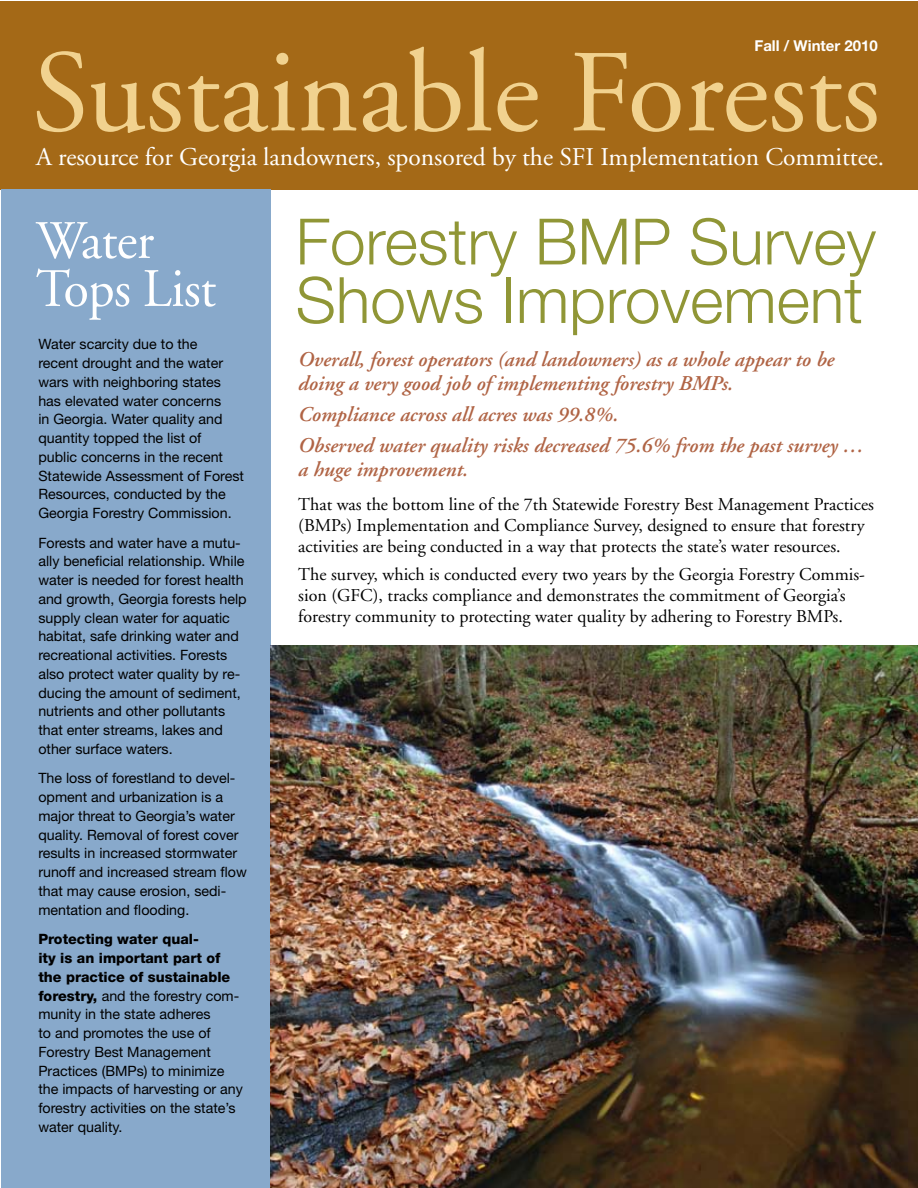
<style>
.page{position:relative;width:918px;height:1188px;background:#fff}
.page>*{position:absolute;margin:0;border:0;box-sizing:border-box;transform-origin:0 0}
.t1{font:117px "Adobe Garamond";color:#f1d28f}
.t2{font:300 63.9px/58.5px "Helvetica Neue";color:#909636}
.t3{font:54px/48px "Adobe Garamond";letter-spacing:-.01em;color:#fff;scale:.96 1}
.t4{font:25.5px "Adobe Garamond";color:#fff}
.t5{font:italic 600 21px/24px "Adobe Garamond";color:#b06445}
.t6{font:18px/21px "Adobe Garamond";color:#000}
.t7{font:700 15px "Helvetica Neue";color:#fff}
.t8{font:14.25px/18.8px "Helvetica Neue";color:#000}
.s1{font-weight:800}
</style>
<div class="page">
<div style="left:1px;top:1px;width:917px;height:189px;background:#a46917"></div>
<div style="left:1px;top:190px;width:270px;height:998px;background:#88a9cb"></div>
<img style="left:271px;top:646px;width:647px;height:542px">
<p class="t7" style="left:754px;top:36px;width:125px">Fall / Winter 2010</p>
<h1 class="t1" style="left:32px;top:31px;width:850px">Sustainable Forests</h1>
<h3 class="t4" style="left:36px;top:143px;width:850px">A resource for Georgia landowners, sponsored by the SFI Implementation Committee.</h3>
<h3 class="t3" style="left:36px;top:218px;width:189px">Water<br>Tops List</h3>
<p class="t8" style="left:38px;top:335px;width:207px">Water scarcity due to the<br>recent drought and the water wars with neighboring states has elevated water concerns<br>in Georgia. Water quality and quantity topped the list of<br>public concerns in the recent<br>Statewide Assessment of Forest<br>Resources, conducted by the<br>Georgia Forestry Commission.</p>
<p class="t8" style="left:38px;top:533px;width:210px">Forests and water have a mutu&shy;ally beneficial relationship. While water is needed for forest health and growth, Georgia forests help supply clean water for aquatic habitat, safe drinking water and recreational activities. Forests also protect water quality by re&shy;ducing the amount of sediment, nutrients and other pollutants that enter streams, lakes and other surface waters.</p>
<p class="t8" style="left:38px;top:769px;width:210px">The loss of forestland to devel&shy;opment and urbanization is a major threat to Georgia’s water quality. Removal of forest cover results in increased stormwater runoff and increased stream flow that may cause erosion, sedi&shy;mentation and flooding.</p>
<p class="t8" style="left:38px;top:930px;width:206px"><span class="s1">Protecting water qual-<br>ity is an important part of the practice of sustainable forestry,</span> and the forestry com&shy;munity in the state adheres<br>to and promotes the use of<br>Forestry Best Management<br>Practices (BMPs) to minimize the impacts of harvesting or any forestry activities on the state’s water quality.</p>
<h2 class="t2" style="left:296px;top:211px;width:582px">Forestry BMP Survey<br>Shows Improvement</h2>
<h3 class="t5" style="left:298px;top:348px;width:538px">Overall, forest operators (and landowners) as a whole appear to be doing a very good job of implementing forestry BMPs.</h3>
<h3 class="t5" style="left:298px;top:399px;width:567px;line-height:30.8px">Compliance across all acres was 99.8%.<br>Observed water quality risks decreased 75.6% from the past survey …</h3>
<h3 class="t5" style="left:298px;top:458px;width:171px">a huge improvement.</h3>
<p class="t6" style="left:298px;top:494px;width:577px">That was the bottom line of the 7th Statewide Forestry Best Management Practices (BMPs) Implementation and Compliance Survey, designed to ensure that forestry activities are being conducted in a way that protects the state’s water resources.</p>
<p class="t6" style="left:298px;top:564px;width:568px">The survey, which is conducted every two years by the Georgia Forestry Commis&shy;sion (GFC), tracks compliance and demonstrates the commitment of Georgia’s forestry community to protecting water quality by adhering to Forestry BMPs.</p>
</div>
